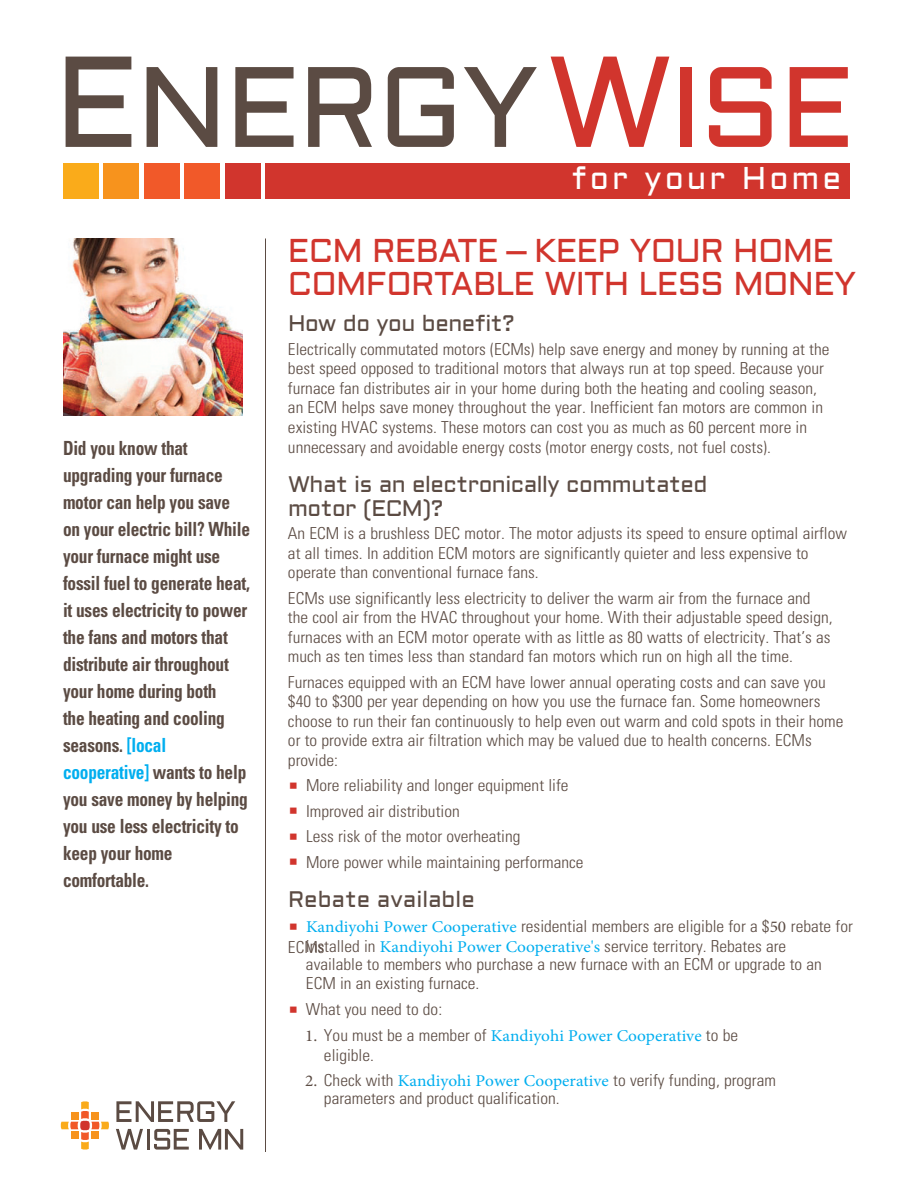
<style>
.page{position:relative;width:918px;height:1188px;background:#fff}
.page>*{position:absolute;margin:0;border:0;box-sizing:border-box;transform-origin:0 0}
.t1{font:114px "Aldrich";letter-spacing:-.02em;color:#5b4b43}
.t2{font:33px/33px "Aldrich";letter-spacing:-.02em;color:#d1352d}
.t3{font:31.5px "Aldrich";letter-spacing:.095em;color:#fff}
.t4{font:22.5px/24px "Aldrich";letter-spacing:-.02em;color:#5b4b43}
.t5{font:22.5px "Aldrich";color:#5b4b43}
.t6{font:700 condensed 19.5px/27px "Univers LT Std";letter-spacing:-.015em;color:#5b4b43;scale:.89 1}
.t7{font:300 condensed 16.5px/19.5px "Univers LT Std";color:#5b4b43;scale:1.05 1}
.t8{font:16.5px "Minion Pro";color:#00aeef;scale:1.05 1}
.s1{font-size:129px}
.s2{font-size:129px;color:#d1352d}
.s3{color:#d1352d}
.s4{color:#00aeef}
.s5{font-family:"Minion Pro";font-weight:400;font-stretch:normal;color:#00aeef}
.s6{font-family:"Minion Pro";font-weight:400;font-stretch:normal}
.s7{color:#5b4b43}
.s8{font-family:"Univers LT Std";font-weight:300;font-stretch:condensed;color:#5b4b43}
</style>
<div class="page">
<img style="left:63px;top:238px;width:180px;height:177px">
<svg style="left:116px;top:1101px;width:119px;height:21px"></svg>
<svg style="left:116px;top:1129px;width:27px;height:21px"></svg>
<hr style="left:147px;top:1129px;width:3px;height:21px;background:#5b4b43">
<svg style="left:154px;top:1129px;width:35px;height:21px"></svg>
<svg style="left:199px;top:1129px;width:44px;height:21px"></svg>
<svg style="left:61px;top:1101px;width:48px;height:49px"></svg>
<div style="left:63px;top:163px;width:36px;height:36px;background:#faab1a"></div>
<div style="left:104px;top:163px;width:36px;height:36px;background:#f7931d"></div>
<div style="left:144px;top:163px;width:36px;height:36px;background:#f15929"></div>
<div style="left:184px;top:163px;width:36px;height:36px;background:#f15929"></div>
<div style="left:225px;top:163px;width:36px;height:36px;background:#d1352d"></div>
<div style="left:266px;top:163px;width:584px;height:36px;background:#d1352d"></div>
<hr style="left:265px;top:239px;width:1px;height:913px;background:#5b4b43">
<h1 class="t1" style="left:54px;top:41px;width:802px"><span class="s1">E</span>NERGY<span class="s2">W</span><span class="s3">ISE</span></h1>
<p class="t6" style="left:63px;top:436px;width:212px">Did you know that upgrading your furnace motor can help you save on your electric bill? While your furnace might use fossil fuel to generate heat, it uses electricity to power the fans and motors that distribute air throughout your home during both<br>the heating and cooling seasons. <span class="s4">[local cooperative]</span> wants to help you save money by helping you use less electricity to keep your home comfortable.</p>
<h3 class="t3" style="left:571px;top:160px;width:272px">for your Home</h3>
<h2 class="t2" style="left:288px;top:234px;width:570px">ECM REBATE – KEEP YOUR HOME<br>COMFORTABLE WITH LESS MONEY</h2>
<h3 class="t4" style="left:288px;top:311px;width:228px">How do you benefit?</h3>
<p class="t7" style="left:288px;top:341px;width:517px">Electrically commutated motors (ECMs) help save energy and money by running at the best speed opposed to traditional motors that always run at top speed. Because your furnace fan distributes air in your home during both the heating and cooling season, an ECM helps save money throughout the year. Inefficient fan motors are common in existing HVAC systems. These motors can cost you as much as 60 percent more in unnecessary and avoidable energy costs (motor energy costs, not fuel costs).</p>
<h3 class="t4" style="left:288px;top:472px;width:421px">What is an electronically commutated motor (ECM)?</h3>
<p class="t7" style="left:288px;top:525px;width:534px">An ECM is a brushless DEC motor. The motor adjusts its speed to ensure optimal airflow at all times. In addition ECM motors are significantly quieter and less expensive to operate than conventional furnace fans.</p>
<p class="t7" style="left:288px;top:590px;width:520px">ECMs use significantly less electricity to deliver the warm air from the furnace and the cool air from the HVAC throughout your home. With their adjustable speed design, furnaces with an ECM motor operate with as little as 80 watts of electricity. That’s as much as ten times less than standard fan motors which run on high all the time.</p>
<p class="t7" style="left:288px;top:674px;width:530px">Furnaces equipped with an ECM have lower annual operating costs and can save you $40 to $300 per year depending on how you use the furnace fan. Some homeowners choose to run their fan continuously to help even out warm and cold spots in their home or to provide extra air filtration which may be valued due to health concerns. ECMs provide:</p>
<p class="t7" style="left:306px;top:774px;width:266px;line-height:25.5px">More reliability and longer equipment life Improved air distribution<br>Less risk of the motor overheating<br>More power while maintaining performance</p>
<h3 class="t5" style="left:288px;top:886px;width:188px">Rebate available</h3>
<p class="t7" style="left:288px;top:918px;width:539px;line-height:20.5px;text-indent:18px"><span class="s5">Kandiyohi Power Cooperative</span> residential members are eligible for a $<span class="s6">50</span> rebate for<br>ECMs</p>
<p class="t7" style="left:306px;top:938px;width:459px">in talled in <span class="s5">Kandiyohi Power Cooperative's</span> service territory. Rebates are</p>
<p class="t7" style="left:306px;top:956px;width:493px;line-height:18.9px">available to members who purchase a new furnace with an ECM or upgrade to an<br>ECM in an existing furnace.</p>
<p class="t7" style="left:306px;top:1001px;width:131px">What you need to do:</p>
<p class="t8" style="left:305px;top:1024px;width:414px"><span class="s7">1.</span> <span class="s8">You must be a member of</span> Kandiyohi Power Cooperative <span class="s8">to be</span></p>
<p class="t7" style="left:324px;top:1046px;width:49px">eligible.</p>
<p class="t7" style="left:324px;top:1072px;width:432px;line-height:18.5px;text-indent:-19px"><span class="s6">2.</span> Check with <span class="s5">Kandiyohi Power Cooperative</span> to verify funding, program parameters and product qualification.</p>
</div>
